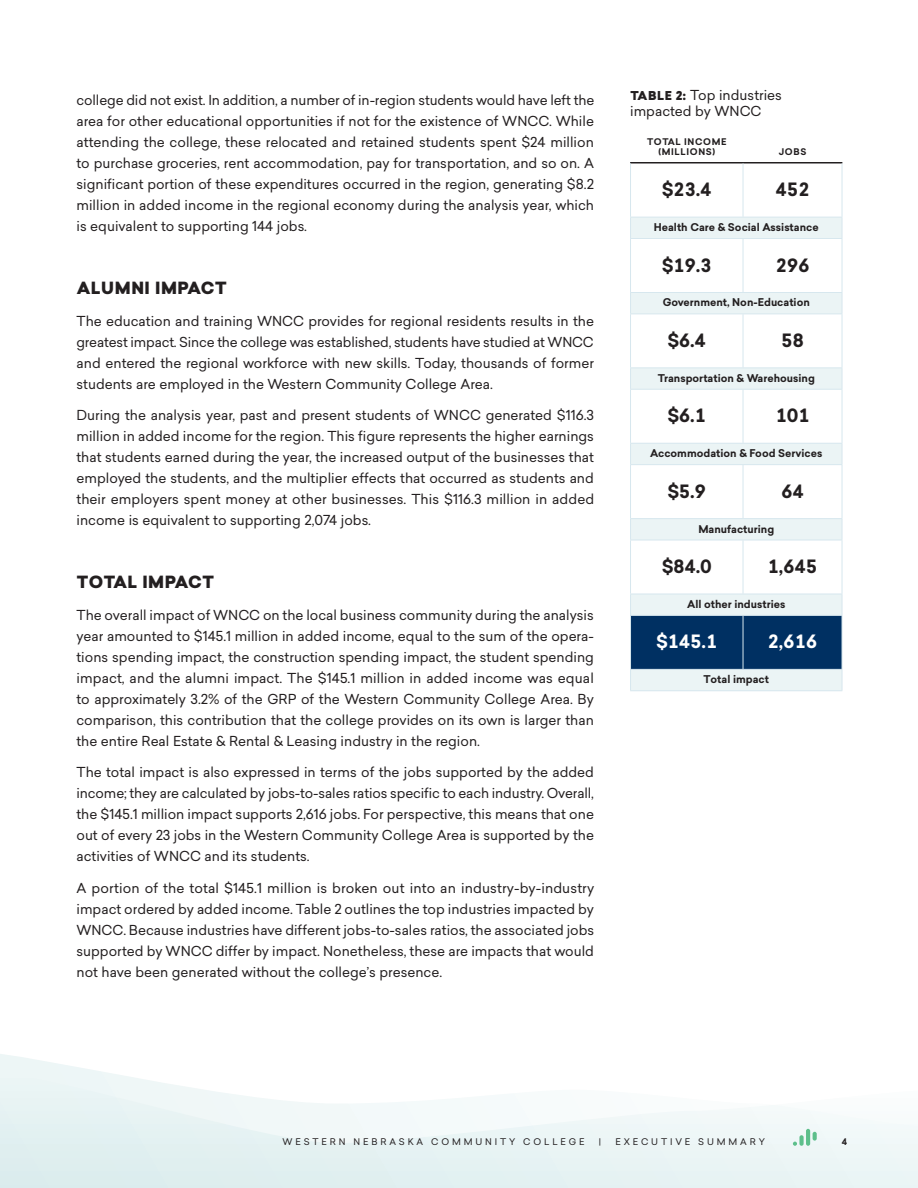
<style>
.page{position:relative;width:918px;height:1188px;background:#fff}
.page>*{position:absolute;margin:0;border:0;box-sizing:border-box;transform-origin:0 0}
.Table_Left{font:700 18px "Sailec";color:#231f20}
.Table_Right{font:700 18px "Sailec";letter-spacing:-.02em;color:#231f20}
.Table_Left-2{font:700 18px "Sailec";color:#fff}
.Table_Right-2{font:700 18px "Sailec";color:#fff}
.Heading_2{font:900 16.5px "Sailec";letter-spacing:.035em;color:#231f20}
.Normal_Indented{font:13.5px/21px "Sailec";color:#231f20;text-align:justify}
.Figure_Title{font:13.5px/15.8px "Sailec";color:#231f20}
.Table_Left-3{font:700 10.5px "Sailec";color:#231f20}
.t1{font:9px "Sailec";letter-spacing:.32em;color:#231f20}
.Table_Category{font:700 9px/10.5px "Sailec";letter-spacing:.07em;color:#231f20;text-align:center}
.s1{font-weight:900;font-size:12px}
</style>
<div class="page">
<svg style="left:631px;top:218px;width:211px;height:376px"></svg>
<hr style="left:630px;top:162px;width:113px;height:2px;background:#231f20">
<hr style="left:743px;top:162px;width:99px;height:2px;background:#231f20">
<hr style="left:630px;top:164px;width:1px;height:53px;background:#d7e7ee">
<hr style="left:743px;top:164px;width:1px;height:53px;background:#d7e7ee">
<hr style="left:842px;top:164px;width:1px;height:53px;background:#d7e7ee">
<hr style="left:630px;top:217px;width:113px;height:1px;background:#d7e7ee">
<svg style="left:630px;top:218px;width:1px;height:20px"></svg>
<hr style="left:743px;top:217px;width:99px;height:1px;background:#d7e7ee">
<svg style="left:842px;top:218px;width:1px;height:20px"></svg>
<hr style="left:630px;top:238px;width:113px;height:1px;background:#d7e7ee">
<hr style="left:630px;top:239px;width:1px;height:53px;background:#d7e7ee">
<hr style="left:743px;top:238px;width:99px;height:1px;background:#d7e7ee">
<hr style="left:743px;top:239px;width:1px;height:53px;background:#d7e7ee">
<hr style="left:842px;top:239px;width:1px;height:53px;background:#d7e7ee">
<hr style="left:630px;top:292px;width:113px;height:1px;background:#d7e7ee">
<svg style="left:630px;top:293px;width:1px;height:21px"></svg>
<hr style="left:743px;top:292px;width:99px;height:1px;background:#d7e7ee">
<svg style="left:842px;top:293px;width:1px;height:21px"></svg>
<hr style="left:630px;top:314px;width:113px;height:1px;background:#d7e7ee">
<hr style="left:630px;top:314px;width:1px;height:54px;background:#d7e7ee">
<hr style="left:743px;top:314px;width:99px;height:1px;background:#d7e7ee">
<hr style="left:743px;top:314px;width:1px;height:54px;background:#d7e7ee">
<hr style="left:842px;top:314px;width:1px;height:54px;background:#d7e7ee">
<hr style="left:630px;top:368px;width:113px;height:1px;background:#d7e7ee">
<svg style="left:630px;top:369px;width:1px;height:20px"></svg>
<hr style="left:743px;top:368px;width:99px;height:1px;background:#d7e7ee">
<svg style="left:842px;top:368px;width:1px;height:21px"></svg>
<hr style="left:630px;top:389px;width:113px;height:1px;background:#d7e7ee">
<hr style="left:630px;top:390px;width:1px;height:53px;background:#d7e7ee">
<hr style="left:743px;top:389px;width:99px;height:1px;background:#d7e7ee">
<hr style="left:743px;top:390px;width:1px;height:53px;background:#d7e7ee">
<hr style="left:842px;top:390px;width:1px;height:53px;background:#d7e7ee">
<hr style="left:630px;top:443px;width:113px;height:1px;background:#d7e7ee">
<svg style="left:630px;top:444px;width:1px;height:20px"></svg>
<hr style="left:743px;top:443px;width:99px;height:1px;background:#d7e7ee">
<svg style="left:842px;top:444px;width:1px;height:20px"></svg>
<hr style="left:630px;top:464px;width:113px;height:1px;background:#d7e7ee">
<hr style="left:630px;top:465px;width:1px;height:53px;background:#d7e7ee">
<hr style="left:743px;top:464px;width:99px;height:1px;background:#d7e7ee">
<hr style="left:743px;top:465px;width:1px;height:53px;background:#d7e7ee">
<hr style="left:842px;top:465px;width:1px;height:53px;background:#d7e7ee">
<hr style="left:630px;top:518px;width:113px;height:1px;background:#d7e7ee">
<svg style="left:630px;top:519px;width:1px;height:21px"></svg>
<hr style="left:743px;top:518px;width:99px;height:1px;background:#d7e7ee">
<svg style="left:842px;top:519px;width:1px;height:21px"></svg>
<hr style="left:630px;top:540px;width:113px;height:1px;background:#d7e7ee">
<hr style="left:630px;top:540px;width:1px;height:54px;background:#d7e7ee">
<hr style="left:743px;top:540px;width:99px;height:1px;background:#d7e7ee">
<hr style="left:743px;top:540px;width:1px;height:54px;background:#d7e7ee">
<hr style="left:842px;top:540px;width:1px;height:54px;background:#d7e7ee">
<svg style="left:630px;top:594px;width:213px;height:96px;background:#6a89a4"></svg>
<hr style="left:630px;top:690px;width:113px;height:1px;background:#d7e7ee">
<hr style="left:743px;top:690px;width:99px;height:1px;background:#d7e7ee">
<svg style="left:0;top:1054px;width:101px;height:18px"></svg>
<svg style="left:0;top:1072px;width:918px;height:116px"></svg>
<div style="left:799px;top:1135px;width:5px;height:11px;background:#5dbf8b;border-radius:2px"></div>
<hr style="left:806px;top:1129px;width:4px;height:17px;background:#5dbf8b;border-radius:2px">
<svg style="left:793px;top:1142px;width:4px;height:4px"></svg>
<svg style="left:813px;top:1132px;width:4px;height:9px"></svg>
<p class="Normal_Indented" style="left:76px;top:89px;width:519px">college did not exist. In addition, a number of in-region students would have left the area for other educational opportunities if not for the existence of WNCC. While attending the college, these relocated and retained students spent $24 million to purchase groceries, rent accommodation, pay for transportation, and so on. A significant portion of these expenditures occurred in the region, generating $8.2 million in added income in the regional economy during the analysis year, which is equivalent to supporting 144 jobs.</p>
<p class="Heading_2" style="left:77px;top:276px;width:151px">ALUMNI IMPACT</p>
<p class="Normal_Indented" style="left:76px;top:310px;width:519px">The education and training WNCC provides for regional residents results in the greatest impact. Since the college was established, students have studied at WNCC and entered the regional workforce with new skills. Today, thousands of former students are employed in the Western Community College Area.</p>
<p class="Normal_Indented" style="left:76px;top:404px;width:519px">During the analysis year, past and present students of WNCC generated $116.3 million in added income for the region. This figure represents the higher earnings that students earned during the year, the increased output of the businesses that employed the students, and the multiplier effects that occurred as students and their employers spent money at other businesses. This $116.3 million in added income is equivalent to supporting 2,074 jobs.</p>
<p class="Heading_2" style="left:77px;top:570px;width:139px">TOTAL IMPACT</p>
<p class="Normal_Indented" style="left:76px;top:604px;width:519px">The overall impact of WNCC on the local business community during the analysis year amounted to $145.1 million in added income, equal to the sum of the opera&shy;tions spending impact, the construction spending impact, the student spending impact, and the alumni impact. The $145.1 million in added income was equal to approximately 3.2% of the GRP of the Western Community College Area. By comparison, this contribution that the college provides on its own is larger than the entire Real Estate &amp; Rental &amp; Leasing industry in the region.</p>
<p class="Normal_Indented" style="left:76px;top:761px;width:519px">The total impact is also expressed in terms of the jobs supported by the added income; they are calculated by jobs-to-sales ratios specific to each industry. Overall, the $145.1 million impact supports 2,616 jobs. For perspective, this means that one out of every 23 jobs in the Western Community College Area is supported by the activities of WNCC and its students.</p>
<p class="Normal_Indented" style="left:76px;top:877px;width:519px">A portion of the total $145.1 million is broken out into an industry-by-industry impact ordered by added income. Table 2 outlines the top industries impacted by WNCC. Because industries have different jobs-to-sales ratios, the associated jobs supported by WNCC differ by impact. Nonetheless, these are impacts that would not have been generated without the college’s presence.</p>
<p class="Figure_Title" style="left:630px;top:87px;width:153px"><span class="s1">TABLE 2:</span> Top industries impacted by WNCC</p>
<p class="Table_Category" style="left:647px;top:136px;width:81px">TOTAL INCOME (MILLIONS)</p>
<p class="Table_Category" style="left:779px;top:147px;width:29px">JOBS</p>
<p class="Table_Left" style="left:662px;top:177px;width:52px">$23.4</p>
<p class="Table_Right" style="left:775px;top:177px;width:36px">452</p>
<p class="Table_Left-3" style="left:654px;top:220px;width:166px">Health Care &amp; Social Assistance</p>
<p class="Table_Left" style="left:662px;top:252px;width:52px">$19.3</p>
<p class="Table_Right" style="left:775px;top:252px;width:36px">296</p>
<p class="Table_Left-3" style="left:663px;top:295px;width:149px">Government, Non-Education</p>
<p class="Table_Left" style="left:667px;top:327px;width:40px">$6.4</p>
<p class="Table_Right" style="left:781px;top:327px;width:25px">58</p>
<p class="Table_Left-3" style="left:658px;top:370px;width:159px">Transportation &amp; Warehousing</p>
<p class="Table_Left" style="left:667px;top:403px;width:40px">$6.1</p>
<p class="Table_Right" style="left:775px;top:403px;width:36px">101</p>
<p class="Table_Left-3" style="left:650px;top:446px;width:174px">Accommodation &amp; Food Services</p>
<p class="Table_Left" style="left:667px;top:478px;width:40px">$5.9</p>
<p class="Table_Right" style="left:781px;top:478px;width:25px">64</p>
<p class="Table_Left-3" style="left:698px;top:521px;width:77px">Manufacturing</p>
<p class="Table_Left" style="left:662px;top:554px;width:52px">$84.0</p>
<p class="Table_Right" style="left:768px;top:554px;width:51px">1,645</p>
<p class="Table_Left-3" style="left:687px;top:597px;width:100px">All other industries</p>
<p class="Table_Left-2" style="left:656px;top:629px;width:63px">$145.1</p>
<p class="Table_Right-2" style="left:768px;top:629px;width:51px">2,616</p>
<p class="Table_Left-3" style="left:704px;top:672px;width:67px">Total impact</p>
<p class="t1" style="left:283px;top:1135px;width:303px">WESTERN NEBRASKA COMMUNITY COLLEGE</p>
<p class="t1" style="left:599px;top:1135px;width:4px">|</p>
<p class="t1" style="left:616px;top:1135px;width:151px">EXECUTIVE SUMMARY</p>
<p class="Table_Category" style="left:842px;top:1136px;width:7px">4</p>
</div>
